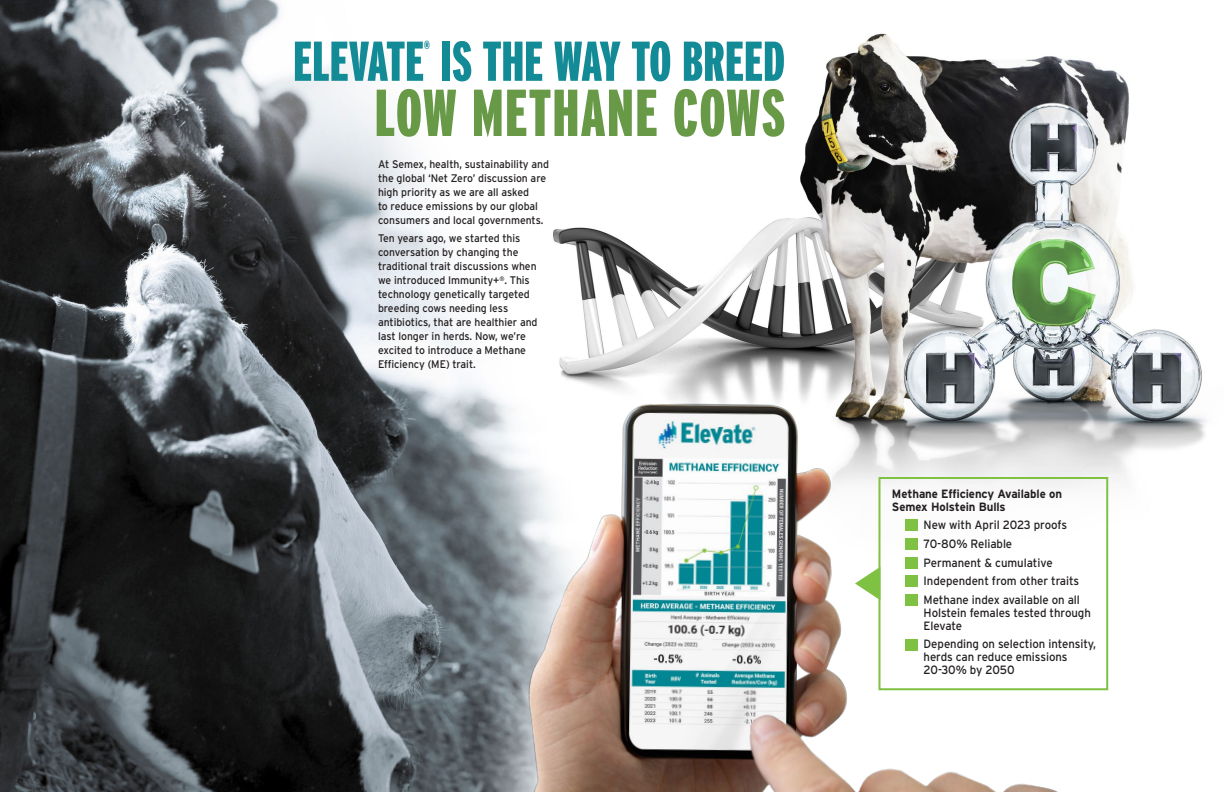
<style>
.page{position:relative;width:1224px;height:792px;background:#fff}
.page>*{position:absolute;margin:0;border:0;box-sizing:border-box;transform-origin:0 0}
.t1{font:900 extra-condensed 66.2px "Interstate";letter-spacing:.02em;color:#679947}
.t2{font:900 extra-condensed 56px "Interstate";color:#138b96}
.t3{font:12px/13px "Interstate";letter-spacing:-.005em;color:#231f20;scale:.95 1}
.t4{font:700 12px/13px "Interstate";letter-spacing:-.005em;color:#231f20;scale:.95 1}
.t5{font:900 extra-condensed 11.9px "Interstate";color:#138b96}
.t6{font:11px/14px "Interstate";letter-spacing:-.005em;color:#231f20;scale:.95 1}
</style>
<div class="page">
<img style="left:0;top:0;width:1207px;height:792px">
<img style="left:373px;top:321px;width:712px;height:471px">
<div style="left:878px;top:477px;width:230px;height:213px;border:2px solid #7ec143"></div>
<svg style="left:855px;top:567px;width:25px;height:33px"></svg>
<div style="left:906px;top:519px;width:12px;height:12px;background:#7ec143"></div>
<div style="left:906px;top:557px;width:12px;height:11px;background:#7ec143"></div>
<div style="left:906px;top:538px;width:12px;height:12px;background:#7ec143"></div>
<div style="left:906px;top:575px;width:12px;height:12px;background:#7ec143"></div>
<div style="left:906px;top:639px;width:12px;height:12px;background:#7ec143"></div>
<div style="left:906px;top:594px;width:12px;height:12px;background:#7ec143"></div>
<p class="t5" style="left:424px;top:37px;width:7px">®</p>
<p class="t2" style="left:293px;top:27px;width:494px">ELEVATE IS THE WAY TO BREED</p>
<p class="t1" style="left:375px;top:72px;width:412px">LOW METHANE COWS</p>
<p class="t6" style="left:378px;top:157px;width:182px">At Semex, health, sustainability and the global ‘Net Zero’ discussion are high priority as we are all asked<br>to reduce emissions by our global consumers and local governments.</p>
<p class="t6" style="left:378px;top:231px;width:170px">Ten years ago, we started this conversation by changing the traditional trait discussions when we introduced Immunity+<sup>®</sup>. This technology genetically targeted breeding cows needing less antibiotics, that are healthier and last longer in herds. Now, we’re excited to introduce a Methane<br>Efficiency (ME) trait.</p>
<p class="t4" style="left:892px;top:487px;width:181px">Methane Efficiency Available on<br>Semex Holstein Bulls</p>
<p class="t3" style="left:924px;top:518px;width:153px">New with April 2023 proofs</p>
<p class="t3" style="left:924px;top:537px;width:95px">70-80% Reliable</p>
<p class="t3" style="left:924px;top:556px;width:137px">Permanent &amp; cumulative</p>
<p class="t3" style="left:924px;top:574px;width:165px">Independent from other traits</p>
<p class="t3" style="left:924px;top:593px;width:178px">Methane index available on all<br>Holstein females tested through<br>Elevate</p>
<p class="t3" style="left:924px;top:638px;width:183px">Depending on selection intensity, herds can reduce emissions<br>20-30% by 2050</p>
</div>
